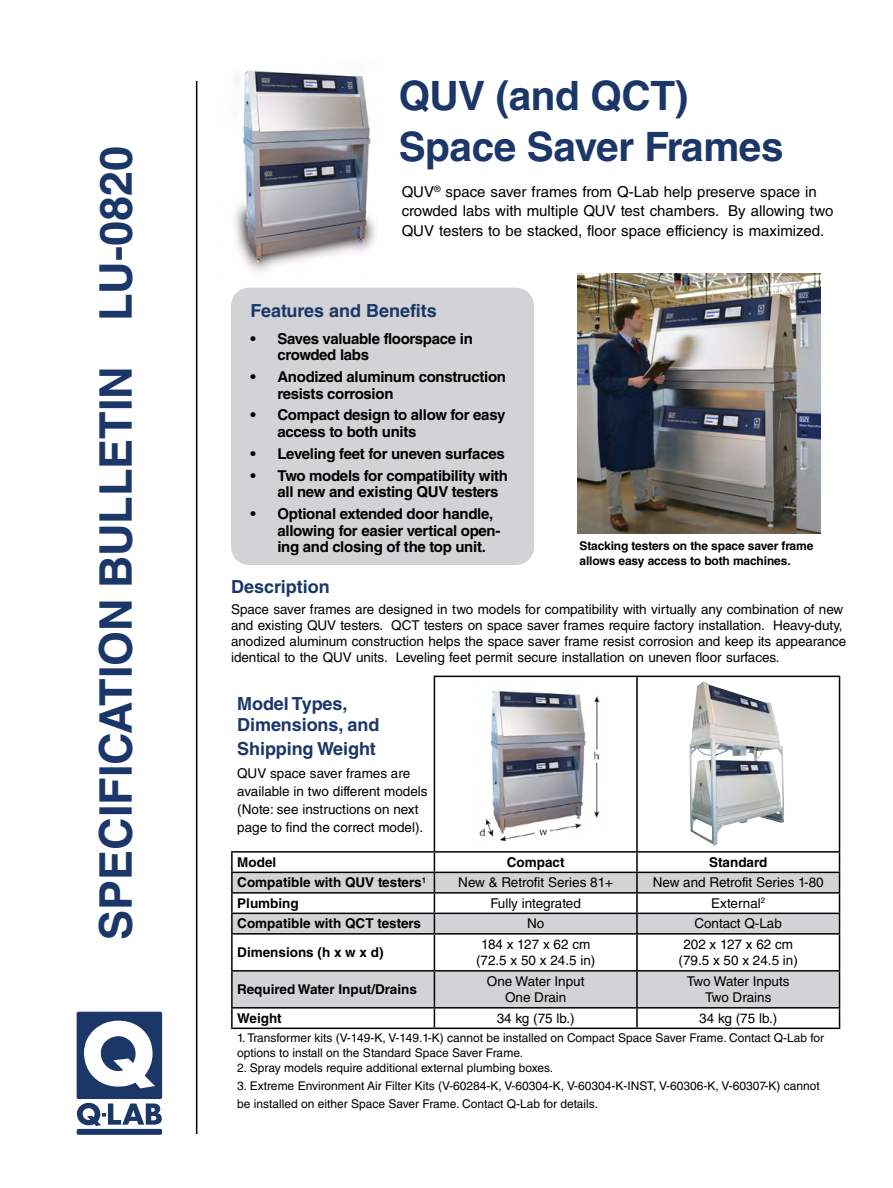
<style>
.page{position:relative;width:893px;height:1188px;background:#fff}
.page>*{position:absolute;margin:0;border:0;box-sizing:border-box;transform-origin:0 0}
.t1{font:700 45px "Helvetica LT Std";color:#1b3769}
.t2{font:700 40.5px/51px "Helvetica LT Std";letter-spacing:-.01em;color:#1b3769}
.t3{font:700 18px/21.6px "Helvetica LT Std";letter-spacing:-.005em;color:#1b3769}
.t4{font:700 15px/16.5px "Helvetica LT Std";letter-spacing:-.02em;color:#000}
.t5{font:15px/19.5px "Helvetica LT Std";color:#000}
.t6{font:13.5px/16.5px "Helvetica LT Std";letter-spacing:-.005em;color:#000;text-align:center}
.t7{font:700 13.5px "Helvetica LT Std";color:#000}
.t8{font:12px/15px "Helvetica LT Std";color:#000}
.t9{font:700 12px/14.4px "Helvetica LT Std";letter-spacing:-.01em;color:#000}
</style>
<div class="page">
<hr style="left:196px;top:81px;width:1px;height:1053px;background:#000">
<div style="left:77px;top:1129px;width:85px;height:6px;background:#1a3768;border-radius:2px"></div>
<svg style="left:77px;top:1012px;width:85px;height:114px"></svg>
<div style="left:231px;top:288px;width:303px;height:277px;background:#d1d3d4;border-radius:18px"></div>
<svg style="left:233px;top:873px;width:606px;height:134px;fill:#d1d3d4"></svg>
<hr style="left:434px;top:676px;width:203px;height:1px;background:#000">
<hr style="left:434px;top:677px;width:1px;height:174px;background:#000">
<hr style="left:637px;top:676px;width:203px;height:1px;background:#000">
<hr style="left:636px;top:677px;width:2px;height:174px;background:#000">
<hr style="left:839px;top:677px;width:1px;height:174px;background:#000">
<hr style="left:231px;top:851px;width:203px;height:2px;background:#000">
<hr style="left:434px;top:851px;width:203px;height:2px;background:#000">
<hr style="left:637px;top:851px;width:203px;height:2px;background:#000">
<hr style="left:231px;top:872px;width:203px;height:1px;background:#000">
<hr style="left:434px;top:872px;width:203px;height:1px;background:#000">
<hr style="left:637px;top:872px;width:203px;height:1px;background:#000">
<hr style="left:231px;top:892px;width:203px;height:2px;background:#000">
<hr style="left:434px;top:892px;width:203px;height:2px;background:#000">
<hr style="left:637px;top:892px;width:203px;height:2px;background:#000">
<hr style="left:231px;top:913px;width:203px;height:1px;background:#000">
<svg style="left:231px;top:853px;width:2px;height:80px"></svg>
<hr style="left:434px;top:913px;width:203px;height:1px;background:#000">
<svg style="left:434px;top:853px;width:1px;height:80px"></svg>
<hr style="left:637px;top:913px;width:203px;height:1px;background:#000">
<svg style="left:636px;top:853px;width:2px;height:80px"></svg>
<svg style="left:839px;top:853px;width:1px;height:80px"></svg>
<hr style="left:231px;top:933px;width:203px;height:2px;background:#000">
<hr style="left:231px;top:935px;width:2px;height:35px;background:#000">
<hr style="left:434px;top:933px;width:203px;height:2px;background:#000">
<hr style="left:434px;top:935px;width:1px;height:35px;background:#000">
<hr style="left:637px;top:933px;width:203px;height:2px;background:#000">
<hr style="left:636px;top:935px;width:2px;height:35px;background:#000">
<hr style="left:839px;top:935px;width:1px;height:35px;background:#000">
<hr style="left:231px;top:970px;width:203px;height:2px;background:#000">
<hr style="left:231px;top:972px;width:2px;height:35px;background:#000">
<hr style="left:434px;top:970px;width:203px;height:2px;background:#000">
<hr style="left:434px;top:972px;width:1px;height:35px;background:#000">
<hr style="left:637px;top:970px;width:203px;height:2px;background:#000">
<hr style="left:636px;top:972px;width:2px;height:35px;background:#000">
<hr style="left:839px;top:972px;width:1px;height:35px;background:#000">
<hr style="left:231px;top:1007px;width:203px;height:2px;background:#000">
<svg style="left:231px;top:1009px;width:2px;height:19px"></svg>
<hr style="left:434px;top:1007px;width:203px;height:2px;background:#000">
<svg style="left:434px;top:1009px;width:1px;height:19px"></svg>
<hr style="left:637px;top:1007px;width:203px;height:2px;background:#000">
<svg style="left:636px;top:1009px;width:2px;height:19px"></svg>
<svg style="left:839px;top:1009px;width:1px;height:19px"></svg>
<hr style="left:231px;top:1028px;width:203px;height:1px;background:#000">
<hr style="left:434px;top:1028px;width:203px;height:1px;background:#000">
<hr style="left:637px;top:1028px;width:203px;height:1px;background:#000">
<img style="left:479px;top:690px;width:121px;height:151px">
<img style="left:689px;top:681px;width:95px;height:165px">
<img style="left:234px;top:70px;width:142px;height:202px">
<img style="left:577px;top:274px;width:243px;height:259px">
<h1 class="t1" style="left:88px;top:940px;width:795px;rotate:-90deg">SPECIFICATION BULLETIN LU-0820</h1>
<h2 class="t2" style="left:399px;top:70px;width:386px">QUV (and QCT)<br>Space Saver Frames</h2>
<p class="t5" style="left:402px;top:182px;width:433px">QUV<sup>®</sup> space saver frames from Q-Lab help preserve space in crowded labs with multiple QUV test chambers. By allowing two<br>QUV testers to be stacked, floor space efficiency is maximized.</p>
<h3 class="t3" style="left:250px;top:299px;width:188px">Features and Benefits</h3>
<p class="t4" style="left:277px;top:330px;width:197px;text-indent:-27px">• Saves valuable floorspace in crowded labs</p>
<p class="t4" style="left:277px;top:368px;width:230px;text-indent:-27px">• Anodized aluminum construction resists corrosion</p>
<p class="t4" style="left:277px;top:407px;width:229px;text-indent:-27px">• Compact design to allow for easy access to both units</p>
<p class="t4" style="left:250px;top:445px;width:256px">• Leveling feet for uneven surfaces</p>
<p class="t4" style="left:277px;top:467px;width:232px;text-indent:-27px">• Two models for compatibility with all new and existing QUV testers</p>
<p class="t4" style="left:277px;top:505px;width:224px;text-indent:-27px">• Optional extended door handle, allowing for easier vertical open&shy;ing and closing of the top unit.</p>
<h3 class="t3" style="left:231px;top:576px;width:100px">Description</h3>
<p class="t6" style="left:231px;top:601px;width:617px;text-align:left">Space saver frames are designed in two models for compatibility with virtually any combination of new and existing QUV testers. QCT testers on space saver frames require factory installation. Heavy-duty, anodized aluminum construction helps the space saver frame resist corrosion and keep its appearance identical to the QUV units. Leveling feet permit secure installation on uneven floor surfaces.</p>
<h3 class="t3" style="left:237px;top:692px;width:144px">Model Types,<br>Dimensions, and</h3>
<h3 class="t3" style="left:237px;top:738px;width:140px">Shipping Weight</h3>
<p class="t6" style="left:237px;top:764px;width:192px;line-height:18px;text-align:left">QUV space saver frames are available in two different models (Note: see instructions on next page to find the correct model).</p>
<p class="t7" style="left:237px;top:854px;width:41px">Model</p>
<p class="t7" style="left:507px;top:854px;width:59px">Compact</p>
<p class="t7" style="left:709px;top:854px;width:60px">Standard</p>
<p class="t7" style="left:237px;top:874px;width:190px">Compatible with QUV testers<sup>1</sup></p>
<p class="t6" style="left:458px;top:874px;width:156px">New &amp; Retrofit Series 81+</p>
<p class="t6" style="left:653px;top:874px;width:172px">New and Retrofit Series 1-80</p>
<p class="t7" style="left:237px;top:895px;width:63px">Plumbing</p>
<p class="t6" style="left:490px;top:895px;width:92px">Fully integrated</p>
<p class="t6" style="left:711px;top:895px;width:55px">External<sup>2</sup></p>
<p class="t7" style="left:237px;top:915px;width:185px">Compatible with QCT testers</p>
<p class="t6" style="left:527px;top:915px;width:19px">No</p>
<p class="t6" style="left:694px;top:915px;width:89px">Contact Q-Lab</p>
<p class="t7" style="left:237px;top:944px;width:148px">Dimensions (h x w x d)</p>
<p class="t6" style="left:476px;top:936px;width:121px">184 x 127 x 62 cm (72.5 x 50 x 24.5 in)</p>
<p class="t6" style="left:679px;top:936px;width:121px">202 x 127 x 62 cm (79.5 x 50 x 24.5 in)</p>
<p class="t7" style="left:237px;top:981px;width:181px">Required Water Input/Drains</p>
<p class="t6" style="left:487px;top:973px;width:99px">One Water Input<br>One Drain</p>
<p class="t6" style="left:687px;top:973px;width:104px">Two Water Inputs<br>Two Drains</p>
<p class="t7" style="left:237px;top:1010px;width:46px">Weight</p>
<p class="t6" style="left:497px;top:1010px;width:79px">34 kg (75 lb.)</p>
<p class="t6" style="left:699px;top:1010px;width:79px">34 kg (75 lb.)</p>
<p class="t8" style="left:237px;top:1031px;width:588px">1. Transformer kits (V-149-K, V-149.1-K) cannot be installed on Compact Space Saver Frame. Contact Q-Lab for options to install on the Standard Space Saver Frame.</p>
<p class="t8" style="left:237px;top:1061px;width:317px">2. Spray models require additional external plumbing boxes.</p>
<p class="t8" style="left:237px;top:1077px;width:584px;line-height:18px">3. Extreme Environment Air Filter Kits (V-60284-K, V-60304-K, V-60304-K-INST, V-60306-K, V-60307-K) cannot be installed on either Space Saver Frame. Contact Q-Lab for details.</p>
<p class="t9" style="left:579px;top:539px;width:235px">Stacking testers on the space saver frame allows easy access to both machines.</p>
</div>
